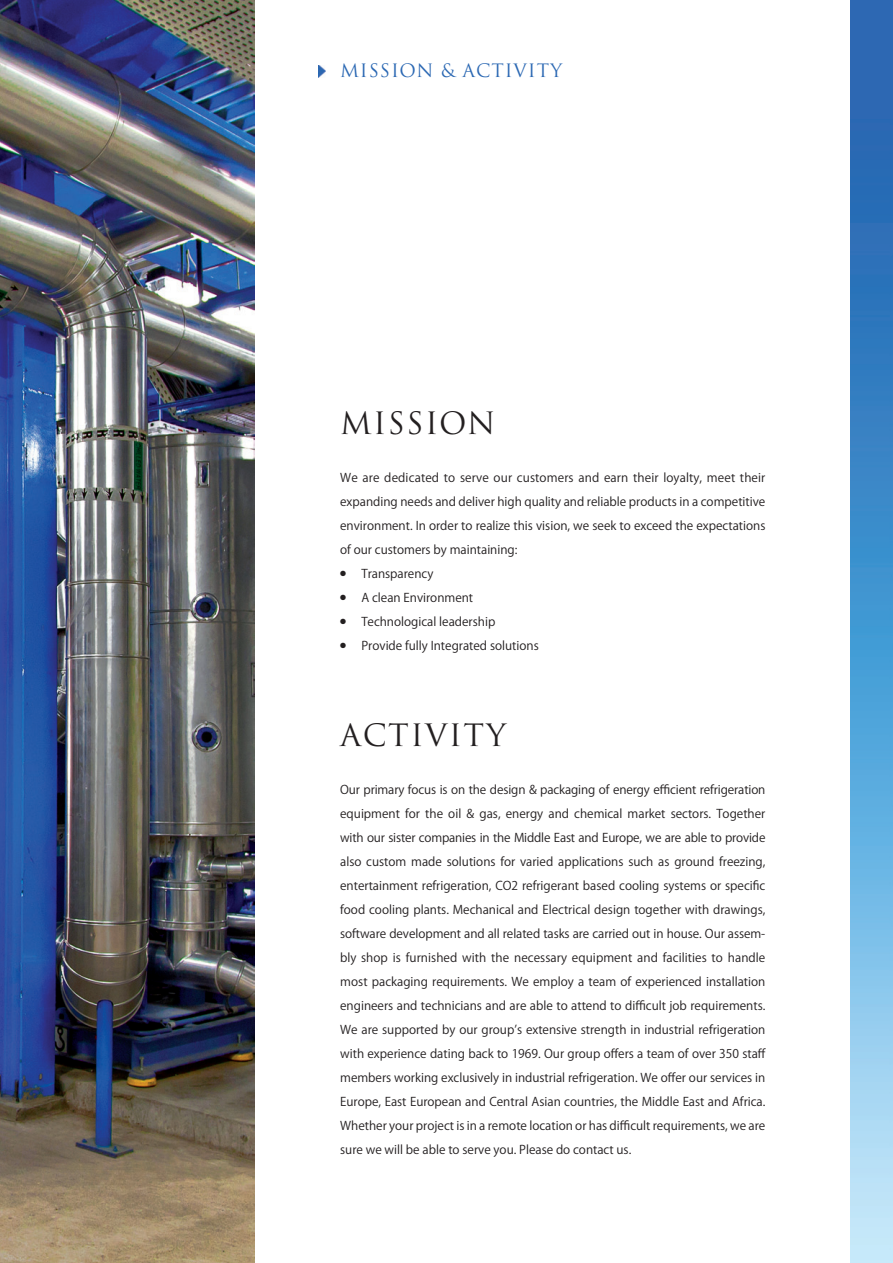
<style>
.page{position:relative;width:893px;height:1263px;background:#fff}
.page>*{position:absolute;margin:0;border:0;box-sizing:border-box;transform-origin:0 0}
.t1{font:30px "Trajan Pro";letter-spacing:.05em;color:#231f20}
.t2{font:18px "Trajan Pro";letter-spacing:.05em;color:#2b68b3}
.t3{font:12px/24px "Koz Go Pro";color:#231f20;text-align:justify}
</style>
<div class="page">
<img style="left:0;top:0;width:255px;height:1263px">
<svg style="left:319px;top:65px;width:6px;height:13px"></svg>
<img style="left:850px;top:0;width:43px;height:1263px">
<h2 class="t2" style="left:340px;top:59px;width:223px">MISSION &amp; ACTIVITY</h2>
<h1 class="t1" style="left:340px;top:404px;width:157px">MISSION</h1>
<p class="t3" style="left:340px;top:465px;width:427px">We are dedicated to serve our customers and earn their loyalty, meet their expanding needs and deliver high quality and reliable products in a competitive environment. In order to realize this vision, we seek to exceed the expectations of our customers by maintaining:</p>
<p class="t3" style="left:340px;top:561px;width:95px">● Transparency</p>
<p class="t3" style="left:340px;top:585px;width:135px">● A clean Environment</p>
<p class="t3" style="left:340px;top:609px;width:157px">● Technological leadership</p>
<p class="t3" style="left:340px;top:633px;width:200px">● Provide fully Integrated solutions</p>
<h1 class="t1" style="left:340px;top:716px;width:167px">ACTIVITY</h1>
<p class="t3" style="left:340px;top:777px;width:427px">Our primary focus is on the design &amp; packaging of energy efficient refrigeration equipment for the oil &amp; gas, energy and chemical market sectors. Together with our sister companies in the Middle East and Europe, we are able to provide also custom made solutions for varied applications such as ground freezing, entertainment refrigeration, CO2 refrigerant based cooling systems or specific food cooling plants. Mechanical and Electrical design together with drawings, software development and all related tasks are carried out in house. Our assem&shy;bly shop is furnished with the necessary equipment and facilities to handle most packaging requirements. We employ a team of experienced installation engineers and technicians and are able to attend to difficult job requirements.<br>We are supported by our groupʼs extensive strength in industrial refrigeration with experience dating back to 1969. Our group offers a team of over 350 staff members working exclusively in industrial refrigeration. We offer our services in Europe, East European and Central Asian countries, the Middle East and Africa.<br>Whether your project is in a remote location or has difficult requirements, we are sure we will be able to serve you. Please do contact us.</p>
</div>
